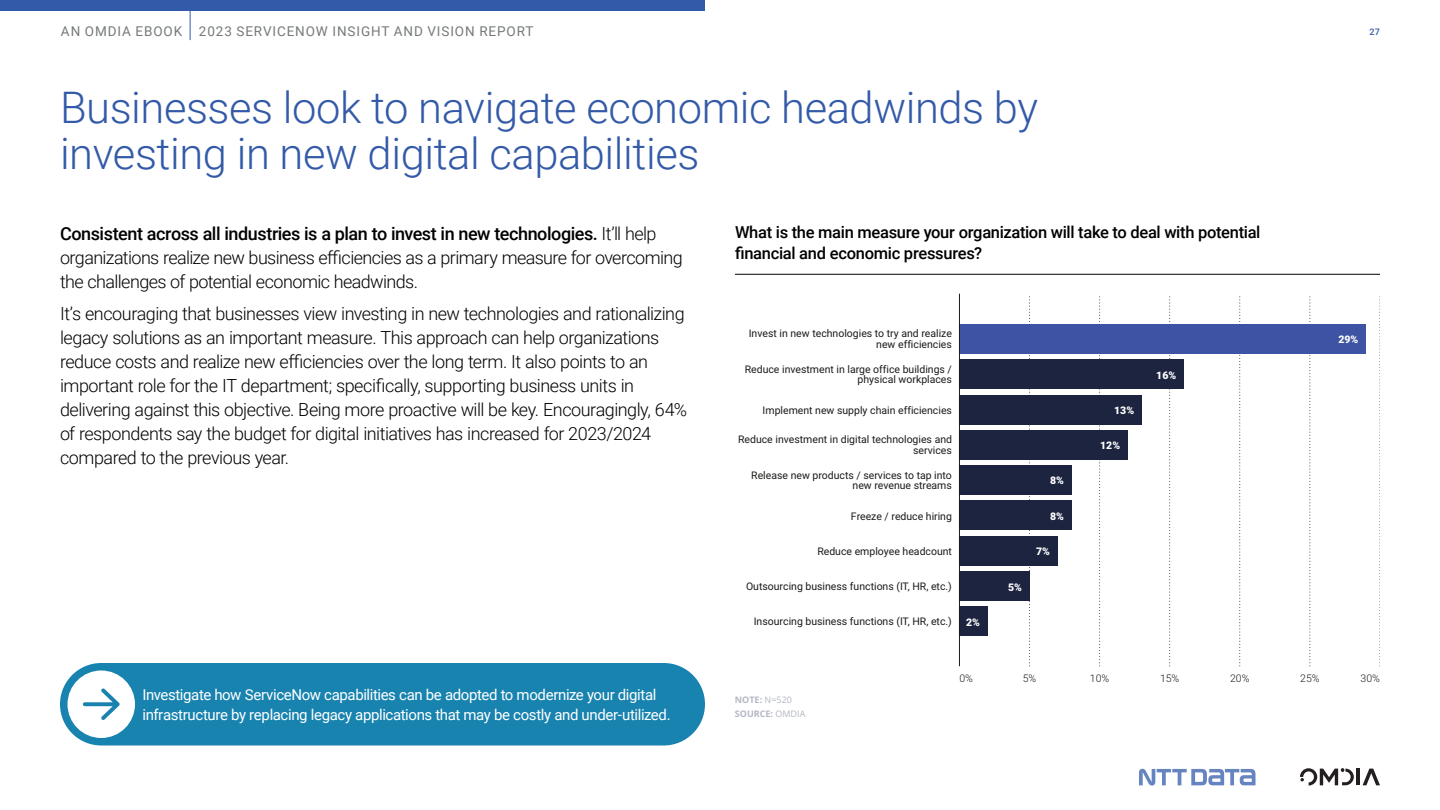
<style>
.page{position:relative;width:1440px;height:810px;background:#fff}
.page>*{position:absolute;margin:0;border:0;box-sizing:border-box;transform-origin:0 0}
.t1{font:300 43.5px/46.5px "Roboto";letter-spacing:-.01em;color:#335aa8}
.t2{font:300 18px/24px "Roboto";letter-spacing:-.03em;color:#000001}
.t3{font:500 16.5px/21px "Roboto";letter-spacing:-.02em;color:#000001}
.t4{font:15px/19.5px "Roboto";letter-spacing:-.025em;color:#fff}
.t5{font:13.5px "Roboto";letter-spacing:.065em;color:#75797b}
.t6{font:10.5px/10.5px "Roboto";color:#1a1a18;text-align:right}
.t7{font:900 10.5px "Roboto";color:#fff}
.t8{font:300 10.5px "Roboto";color:#1a1a18}
.t9{font:700 9px "Open Sans";color:#b4b8c3}
.t10{font:500 9px "Roboto";color:#335aa8}
.s1{font-weight:500}
.s2{font-weight:400}
</style>
<div class="page">
<hr style="left:190px;top:0;width:1px;height:40px;background:#335aa8">
<div style="left:0;top:0;width:705px;height:10px;background:#335aa8"></div>
<hr style="left:735px;top:274px;width:645px;height:1px;background:#000001">
<svg style="left:1239px;top:296px;width:1px;height:370px"></svg>
<svg style="left:1029px;top:296px;width:1px;height:370px"></svg>
<svg style="left:1099px;top:296px;width:1px;height:370px"></svg>
<svg style="left:1169px;top:296px;width:1px;height:370px"></svg>
<svg style="left:1310px;top:296px;width:1px;height:370px"></svg>
<div style="left:959px;top:324px;width:407px;height:30px;background:#3e53a3"></div>
<div style="left:959px;top:359px;width:225px;height:30px;background:#1d243f"></div>
<div style="left:959px;top:395px;width:183px;height:30px;background:#1d243f"></div>
<div style="left:959px;top:430px;width:169px;height:30px;background:#1d243f"></div>
<div style="left:959px;top:465px;width:113px;height:30px;background:#1d243f"></div>
<div style="left:959px;top:500px;width:113px;height:30px;background:#1d243f"></div>
<div style="left:959px;top:536px;width:99px;height:30px;background:#1d243f"></div>
<div style="left:959px;top:571px;width:71px;height:30px;background:#1d243f"></div>
<div style="left:959px;top:606px;width:28px;height:30px;background:#1d243f"></div>
<hr style="left:959px;top:294px;width:1px;height:372px;background:#1a1a19">
<div style="left:60px;top:663px;width:645px;height:83px;background:#1883af;border-radius:41px"></div>
<div style="left:68px;top:670px;width:67px;height:68px;background:#fff;border-radius:50%"></div>
<svg style="left:83px;top:688px;width:37px;height:32px"></svg>
<svg style="left:1363px;top:769px;width:17px;height:16px"></svg>
<hr style="left:1357px;top:769px;width:3px;height:16px;background:#231f20">
<svg style="left:1300px;top:768px;width:54px;height:18px"></svg>
<svg style="left:1139px;top:769px;width:117px;height:17px"></svg>
<p class="t5" style="left:61px;top:22px;width:474px">AN OMDIA EBOOK 2023 SERVICENOW INSIGHT AND VISION REPORT</p>
<p class="t10" style="left:1369px;top:25px;width:12px">27</p>
<h1 class="t1" style="left:60px;top:82px;width:980px">Businesses look to navigate economic headwinds by investing in new digital capabilities</h1>
<p class="t2" style="left:60px;top:221px;width:624px"><span class="s1">Consistent across all industries is a plan to invest in new technologies.</span> It’ll help organizations realize new business efficiencies as a primary measure for overcoming the challenges of potential economic headwinds.</p>
<p class="t2" style="left:60px;top:301px;width:629px">It’s encouraging that businesses view investing in new technologies and rationalizing legacy solutions as an important measure. This approach can help organizations reduce costs and realize new efficiencies over the long term. It also points to an important role for the IT department; specifically, supporting business units in delivering against this objective. Being more proactive will be key. Encouragingly, 64% of respondents say the budget for digital initiatives has increased for 2023/2024 compared to the previous year.</p>
<p class="t3" style="left:735px;top:221px;width:527px">What is the main measure your organization will take to deal with potential financial and economic pressures?</p>
<p class="t6" style="left:749px;top:328px;width:205px">Invest in new technologies to try and realize new efficiencies</p>
<p class="t6" style="left:745px;top:363px;width:209px">Reduce investment in large office buildings / physical workplaces</p>
<p class="t6" style="left:763px;top:404px;width:191px">Implement new supply chain efficiencies</p>
<p class="t6" style="left:738px;top:434px;width:216px">Reduce investment in digital technologies and services</p>
<p class="t6" style="left:751px;top:469px;width:202px">Release new products / services to tap into new revenue streams</p>
<p class="t6" style="left:851px;top:510px;width:102px">Freeze / reduce hiring</p>
<p class="t6" style="left:817px;top:546px;width:136px">Reduce employee headcount</p>
<p class="t6" style="left:746px;top:581px;width:207px">Outsourcing business functions (IT, HR, etc.)</p>
<p class="t6" style="left:754px;top:616px;width:200px">Insourcing business functions (IT, HR, etc.)</p>
<p class="t7" style="left:966px;top:615px;width:15px">2%</p>
<p class="t7" style="left:1008px;top:579px;width:15px">5%</p>
<p class="t7" style="left:1050px;top:473px;width:15px">8%</p>
<p class="t7" style="left:1050px;top:509px;width:15px">8%</p>
<p class="t7" style="left:1036px;top:544px;width:15px">7%</p>
<p class="t7" style="left:1114px;top:403px;width:21px">13%</p>
<p class="t7" style="left:1100px;top:438px;width:21px">12%</p>
<p class="t7" style="left:1156px;top:368px;width:21px">16%</p>
<p class="t7" style="left:1339px;top:332px;width:21px">29%</p>
<p class="t4" style="left:142px;top:684px;width:530px">Investigate how ServiceNow capabilities can be adopted to modernize your digital infrastructure by replacing legacy applications that may be costly and under-utilized.</p>
<p class="t9" style="left:735px;top:694px;width:59px">NOTE: <span class="s2">N=520</span></p>
<p class="t9" style="left:735px;top:707px;width:72px">SOURCE: <span class="s2">OMDIA</span></p>
<p class="t8" style="left:959px;top:671px;width:15px">0%</p>
<p class="t8" style="left:1023px;top:671px;width:15px">5%</p>
<p class="t8" style="left:1090px;top:671px;width:21px">10%</p>
<p class="t8" style="left:1160px;top:671px;width:21px">15%</p>
<p class="t8" style="left:1230px;top:671px;width:21px">20%</p>
<p class="t8" style="left:1300px;top:671px;width:21px">25%</p>
<p class="t8" style="left:1361px;top:671px;width:21px">30%</p>
</div>
